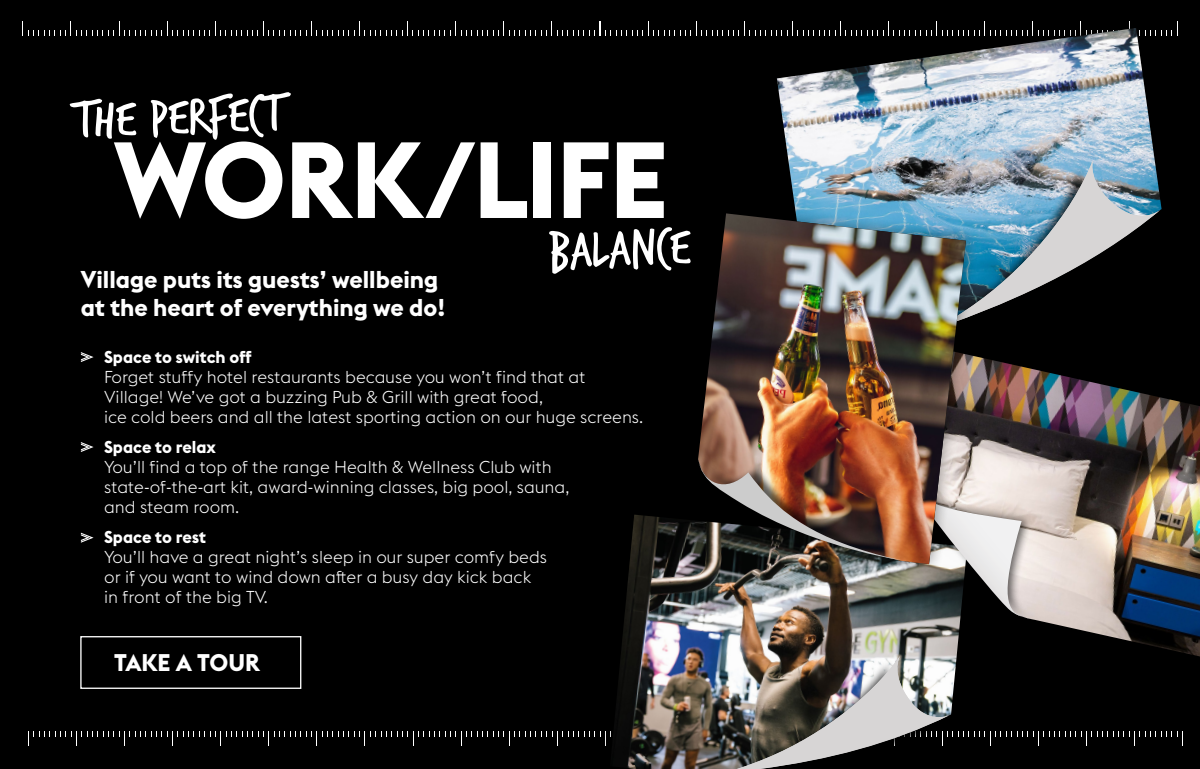
<style>
.page{position:relative;width:1200px;height:769px;background:#000}
.page>*{position:absolute;margin:0;border:0;box-sizing:border-box;transform-origin:0 0}
.t1{font:700 106.5px "Village Flex";letter-spacing:-.015em;color:#fff}
.t2{font:54.4px "Trash Hand";color:#fff}
.t3{font:700 24px/28px "Village Flex";color:#fff}
.t4{font:700 23.8px "Village Flex";color:#fff}
.t5{font:300 17px/20px "Village Flex";color:#fff}
.t6{font:700 17px "Village Flex";color:#fff}
</style>
<div class="page">
<svg style="left:22px;top:21px;width:734px;height:15px"></svg>
<img style="left:777px;top:28px;width:385px;height:171px">
<img style="left:914px;top:160px;width:248px;height:153px">
<img style="left:621px;top:515px;width:253px;height:141px">
<svg style="left:28px;top:656px;width:1155px;height:113px"></svg>
<svg style="left:874px;top:620px;width:326px;height:62px"></svg>
<img style="left:916px;top:357px;width:284px;height:299px">
<div style="left:911px;top:463px;width:133px;height:164px;background:#000;opacity:.61"></div>
<img style="left:674px;top:199px;width:306px;height:380px">
<img style="left:698px;top:213px;width:268px;height:245px">
<div style="left:700px;top:452px;width:228px;height:114px;background:#000;opacity:.62"></div>
<img style="left:698px;top:458px;width:337px;height:162px">
<div style="left:88px;top:113px;width:605px;height:135px;background:#000"></div>
<svg style="left:81px;top:352px;width:13px;height:10px"></svg>
<svg style="left:81px;top:442px;width:13px;height:10px"></svg>
<svg style="left:81px;top:533px;width:13px;height:10px"></svg>
<div style="left:80px;top:636px;width:221px;height:53px;border:1px solid #fff"></div>
<h2 class="t2" style="left:73px;top:94px;width:211px;rotate:-2deg">THE PERFECT</h2>
<h1 class="t1" style="left:113px;top:119px;width:556px">WORK/LIFE</h1>
<h3 class="t3" style="left:81px;top:266px;width:366px">Village puts its guests’ wellbeing at the heart of everything we do!</h3>
<h2 class="t2" style="left:548px;top:225px;width:143px;rotate:-2deg">BALANCE</h2>
<p class="t6" style="left:104px;top:347px;width:149px">Space to switch off</p>
<p class="t5" style="left:104px;top:367px;width:541px">Forget stuffy hotel restaurants because you won’t find that at<br>Village! We’ve got a buzzing Pub &amp; Grill with great food,<br>ice cold beers and all the latest sporting action on our huge screens.</p>
<p class="t6" style="left:104px;top:437px;width:113px">Space to relax</p>
<p class="t5" style="left:104px;top:457px;width:467px">You’ll find a top of the range Health &amp; Wellness Club with state-of-the-art kit, award-winning classes, big pool, sauna, and steam room.</p>
<p class="t6" style="left:104px;top:527px;width:103px">Space to rest</p>
<p class="t5" style="left:104px;top:547px;width:445px">You’ll have a great night’s sleep in our super comfy beds or if you want to wind down after a busy day kick back in front of the big TV.</p>
<h3 class="t4" style="left:114px;top:649px;width:147px">TAKE A TOUR</h3>
</div>
